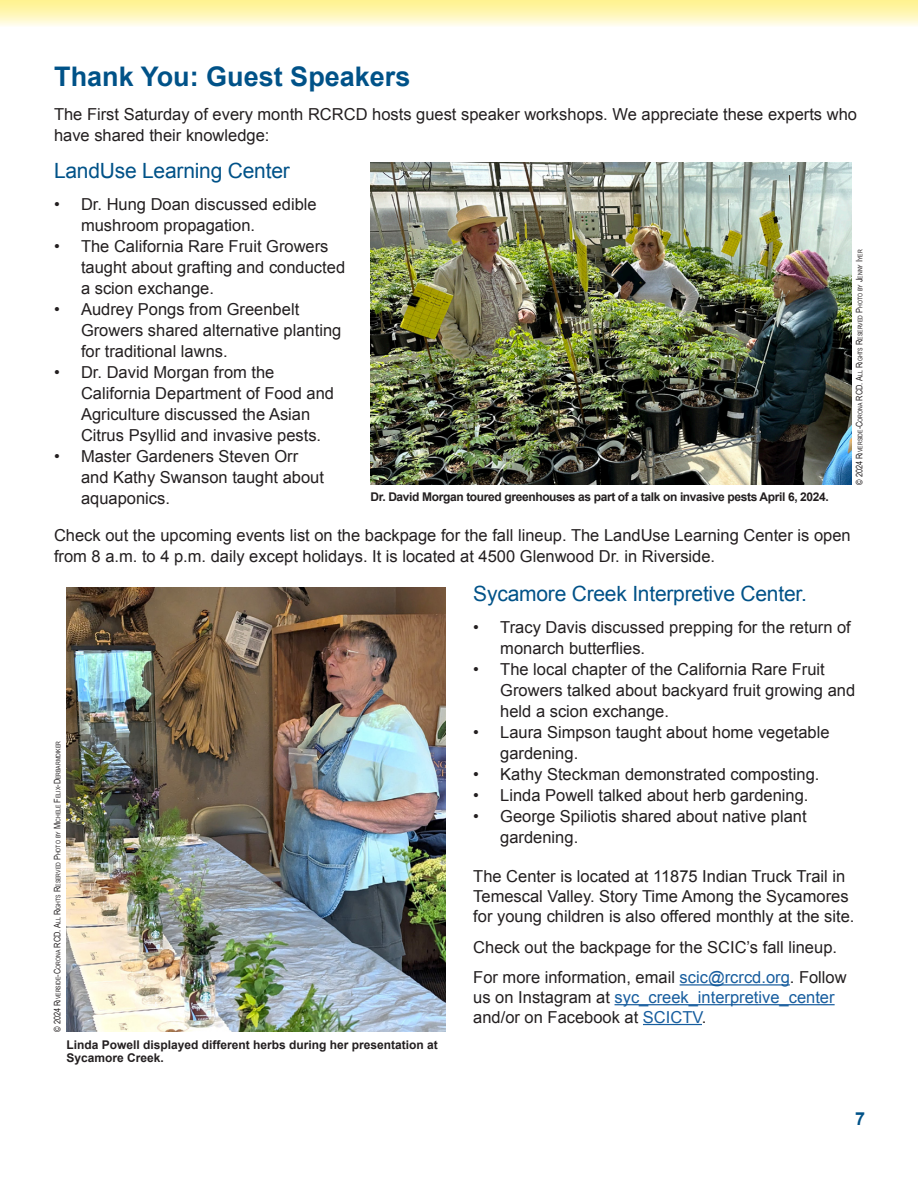
<style>
.page{position:relative;width:918px;height:1188px;background:#fff}
.page>*{position:absolute;margin:0;border:0;box-sizing:border-box;transform-origin:0 0}
.t1{font:700 27px "Arial";color:#005288}
.t2{font:21px "Arial";letter-spacing:-.01em;color:#005288}
.t3{font:700 18px "Arial";color:#005288}
.Paragraph_Style_news_text{font:16.5px/21px "Arial";color:#231f20}
.t4{font:700 12px "Arial";letter-spacing:-.03em;color:#231f20}
.t5{font:700 12px/13.5px "Arial";color:#231f20}
.Paragraph_Style_news_text-2{font:6.3px "Arial Narrow";color:#231f20}
.s1{color:#175d9e}
.s2{font-size:9px}
</style>
<div class="page">
<svg style="left:0;top:0;width:918px;height:26px;background:#fff6b8"></svg>
<hr style="left:680px;top:984px;width:110px;height:2px;background:#175d9e">
<hr style="left:615px;top:1004px;width:220px;height:1px;background:#175d9e">
<hr style="left:643px;top:1024px;width:59px;height:1px;background:#175d9e">
<img style="left:371px;top:163px;width:480px;height:322px">
<img style="left:66px;top:588px;width:380px;height:444px">
<p class="t1" style="left:54px;top:59px;width:358px">Thank You: Guest Speakers</p>
<p class="Paragraph_Style_news_text" style="left:54px;top:104px;width:805px">The First Saturday of every month RCRCD hosts guest speaker workshops. We appreciate these experts who have shared their knowledge:</p>
<p class="t2" style="left:54px;top:157px;width:237px">LandUse Learning Center</p>
<p class="Paragraph_Style_news_text" style="left:81px;top:194px;width:237px;text-indent:-27px">• Dr. Hung Doan discussed edible mushroom propagation.</p>
<p class="Paragraph_Style_news_text" style="left:81px;top:236px;width:266px;text-indent:-27px">• The California Rare Fruit Growers taught about grafting and conducted a scion exchange.</p>
<p class="Paragraph_Style_news_text" style="left:81px;top:299px;width:262px;text-indent:-27px">• Audrey Pongs from Greenbelt<br>Growers shared alternative planting for traditional lawns.</p>
<p class="Paragraph_Style_news_text" style="left:81px;top:362px;width:255px;text-indent:-27px">• Dr. David Morgan from the<br>California Department of Food and<br>Agriculture discussed the Asian<br>Citrus Psyllid and invasive pests.</p>
<p class="Paragraph_Style_news_text" style="left:81px;top:446px;width:245px;text-indent:-27px">• Master Gardeners Steven Orr and Kathy Swanson taught about aquaponics.</p>
<p class="Paragraph_Style_news_text" style="left:54px;top:524px;width:798px">Check out the upcoming events list on the backpage for the fall lineup. The LandUse Learning Center is open from 8 a.m. to 4 p.m. daily except holidays. It is located at 4500 Glenwood Dr. in Riverside.</p>
<p class="t2" style="left:473px;top:580px;width:335px">Sycamore Creek Interpretive Center.</p>
<p class="Paragraph_Style_news_text" style="left:500px;top:617px;width:352px;text-indent:-27px">• Tracy Davis discussed prepping for the return of monarch butterflies.</p>
<p class="Paragraph_Style_news_text" style="left:500px;top:659px;width:356px;text-indent:-27px">• The local chapter of the California Rare Fruit<br>Growers talked about backyard fruit growing and held a scion exchange.</p>
<p class="Paragraph_Style_news_text" style="left:500px;top:722px;width:331px;text-indent:-27px">• Laura Simpson taught about home vegetable gardening.</p>
<p class="Paragraph_Style_news_text" style="left:473px;top:764px;width:348px">• Kathy Steckman demonstrated composting.</p>
<p class="Paragraph_Style_news_text" style="left:473px;top:785px;width:337px">• Linda Powell talked about herb gardening.</p>
<p class="Paragraph_Style_news_text" style="left:500px;top:806px;width:308px;text-indent:-27px">• George Spiliotis shared about native plant gardening.</p>
<p class="Paragraph_Style_news_text" style="left:473px;top:867px;width:383px;line-height:19.8px">The Center is located at 11875 Indian Truck Trail in<br>Temescal Valley. Story Time Among the Sycamores for young children is also offered monthly at the site.</p>
<p class="Paragraph_Style_news_text" style="left:473px;top:936px;width:365px">Check out the backpage for the SCIC’s fall lineup.</p>
<p class="Paragraph_Style_news_text" style="left:473px;top:968px;width:375px;line-height:19.8px">For more information, email <span class="s1">scic@rcrcd.org</span>. Follow us on Instagram at <span class="s1">syc_creek_interpretive_center </span>and/or on Facebook at <span class="s1">SCICTV</span>.</p>
<p class="Paragraph_Style_news_text-2" style="left:856px;top:485px;width:236px;rotate:-90deg"><span class="s2">© 2024 R</span>iverside<span class="s2">-C</span>orona <span class="s2">RCD. A</span>ll <span class="s2">R</span>ights <span class="s2">R</span>eserved <span class="s2">P</span>hoto by <span class="s2">J</span>enny <span class="s2">I</span>yer</p>
<p class="t4" style="left:370px;top:489px;width:460px">Dr. David Morgan toured greenhouses as part of a talk on invasive pests April 6, 2024.</p>
<p class="Paragraph_Style_news_text-2" style="left:54px;top:1032px;width:292px;rotate:-90deg"><span class="s2">© 2024 R</span>iverside<span class="s2">-C</span>orona <span class="s2">RCD. A</span>ll <span class="s2">R</span>ights <span class="s2">R</span>eserved <span class="s2">P</span>hoto by <span class="s2">M</span>ichele <span class="s2">F</span>elix<span class="s2">-D</span>erbarmdiker</p>
<p class="t5" style="left:66px;top:1038px;width:373px">Linda Powell displayed different herbs during her presentation at<br>Sycamore Creek.</p>
<p class="t3" style="left:855px;top:1107px;width:12px">7</p>
</div>
